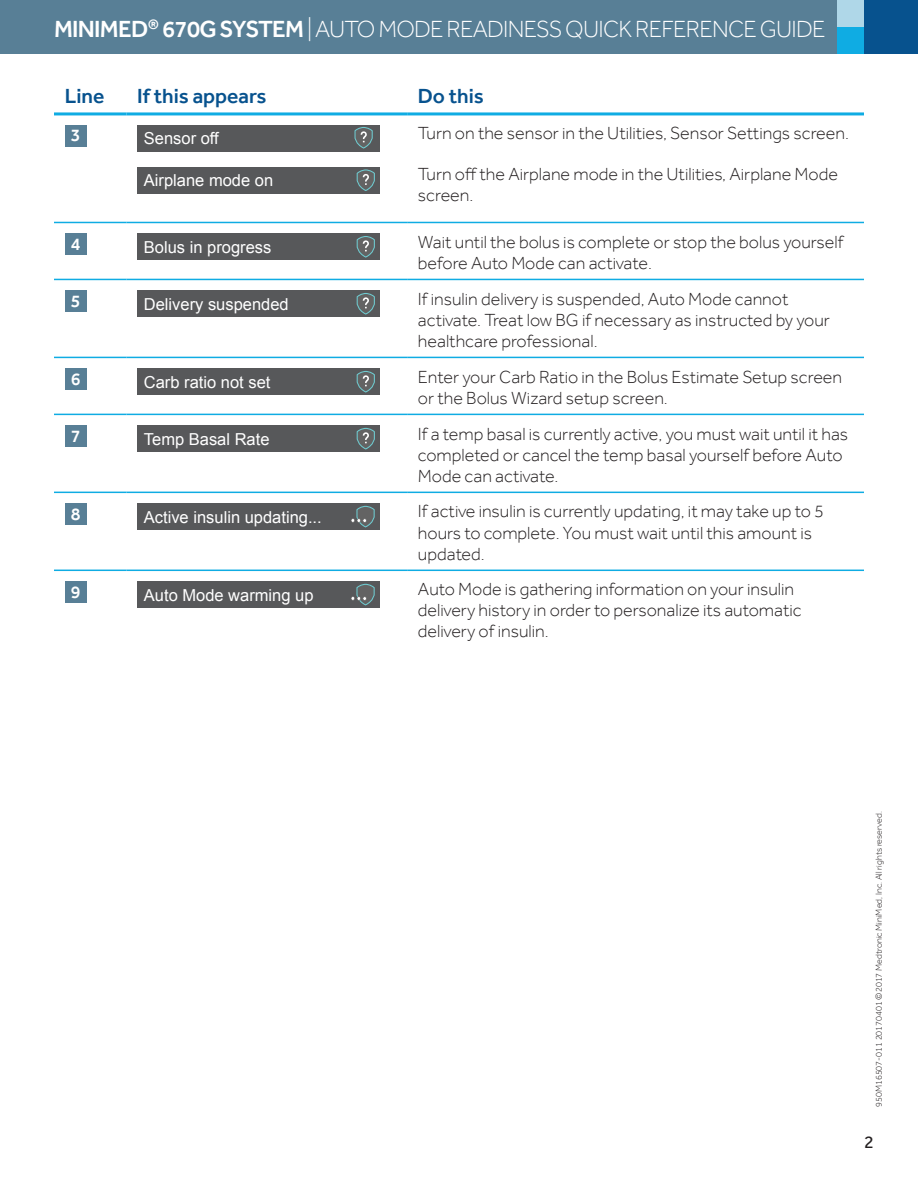
<style>
.page{position:relative;width:918px;height:1188px;background:#fff}
.page>*{position:absolute;margin:0;border:0;box-sizing:border-box;transform-origin:0 0}
.t1{font:300 24px "Effra";letter-spacing:-.03em;color:#fff}
.t2{font:500 21px "Effra";color:#07528e}
.t3{font:300 18px/21px "Effra";color:#231f20}
.t4{font:500 18px "Effra";color:#fff}
.t5{font:18px "Effra";color:#231f20}
.t6{font:16.5px "Arial";color:#fff}
.t7{font:300 9px "Effra";color:#231f20}
.s1{font-weight:500}
</style>
<div class="page">
<div style="left:0;top:0;width:918px;height:54px;background:#587f96"></div>
<div style="left:864px;top:0;width:54px;height:54px;background:#07528e"></div>
<div style="left:837px;top:0;width:27px;height:27px;background:#afd7e8"></div>
<div style="left:837px;top:27px;width:27px;height:27px;background:#0face3"></div>
<svg style="left:54px;top:115px;width:810px;height:488px"></svg>
<hr style="left:54px;top:112px;width:72px;height:3px;background:#0face3">
<hr style="left:126px;top:112px;width:281px;height:3px;background:#0face3">
<hr style="left:407px;top:112px;width:457px;height:3px;background:#0face3">
<hr style="left:54px;top:222px;width:72px;height:1px;background:#0face3">
<hr style="left:126px;top:222px;width:281px;height:1px;background:#0face3">
<hr style="left:407px;top:222px;width:457px;height:1px;background:#0face3">
<hr style="left:54px;top:279px;width:72px;height:1px;background:#0face3">
<hr style="left:126px;top:279px;width:281px;height:1px;background:#0face3">
<hr style="left:407px;top:279px;width:457px;height:1px;background:#0face3">
<hr style="left:54px;top:357px;width:72px;height:1px;background:#0face3">
<hr style="left:126px;top:357px;width:281px;height:1px;background:#0face3">
<hr style="left:407px;top:357px;width:457px;height:1px;background:#0face3">
<hr style="left:54px;top:414px;width:72px;height:1px;background:#0face3">
<hr style="left:126px;top:414px;width:281px;height:1px;background:#0face3">
<hr style="left:407px;top:414px;width:457px;height:1px;background:#0face3">
<hr style="left:54px;top:492px;width:72px;height:1px;background:#0face3">
<hr style="left:126px;top:492px;width:281px;height:1px;background:#0face3">
<hr style="left:407px;top:492px;width:457px;height:1px;background:#0face3">
<hr style="left:54px;top:570px;width:72px;height:1px;background:#0face3">
<hr style="left:126px;top:570px;width:281px;height:1px;background:#0face3">
<hr style="left:407px;top:570px;width:457px;height:1px;background:#0face3">
<div style="left:65px;top:125px;width:21px;height:21px;background:#587f96"></div>
<div style="left:137px;top:125px;width:243px;height:27px;background:#57585a"></div>
<svg style="left:355px;top:127px;width:18px;height:22px"></svg>
<div style="left:137px;top:167px;width:243px;height:27px;background:#57585a"></div>
<svg style="left:357px;top:169px;width:18px;height:22px"></svg>
<div style="left:65px;top:233px;width:21px;height:22px;background:#587f96"></div>
<div style="left:137px;top:233px;width:243px;height:27px;background:#57585a"></div>
<svg style="left:357px;top:236px;width:18px;height:22px"></svg>
<div style="left:65px;top:290px;width:21px;height:22px;background:#587f96"></div>
<div style="left:137px;top:290px;width:243px;height:27px;background:#57585a"></div>
<svg style="left:357px;top:293px;width:18px;height:22px"></svg>
<div style="left:65px;top:368px;width:21px;height:22px;background:#587f96"></div>
<div style="left:137px;top:368px;width:243px;height:27px;background:#57585a"></div>
<svg style="left:357px;top:371px;width:18px;height:22px"></svg>
<div style="left:65px;top:425px;width:21px;height:22px;background:#587f96"></div>
<div style="left:137px;top:425px;width:243px;height:27px;background:#57585a"></div>
<svg style="left:357px;top:428px;width:18px;height:21px"></svg>
<div style="left:65px;top:503px;width:21px;height:22px;background:#587f96"></div>
<div style="left:137px;top:503px;width:243px;height:27px;background:#57585a"></div>
<svg style="left:351px;top:506px;width:24px;height:21px"></svg>
<div style="left:65px;top:581px;width:21px;height:22px;background:#587f96"></div>
<div style="left:137px;top:581px;width:243px;height:27px;background:#57585a"></div>
<svg style="left:351px;top:584px;width:24px;height:21px"></svg>
<h1 class="t1" style="left:54px;top:15px;width:773px"><span class="s1">MINIMED</span><sup>®</sup> <span class="s1">670G SYSTEM</span> | AUTO MODE READINESS QUICK REFERENCE GUIDE</h1>
<p class="t2" style="left:65px;top:84px;width:41px">Line</p>
<p class="t2" style="left:137px;top:84px;width:131px">If this appears</p>
<p class="t2" style="left:418px;top:84px;width:68px">Do this</p>
<p class="t4" style="left:71px;top:124px;width:11px">3</p>
<p class="t6" style="left:144px;top:128px;width:76px">Sensor off</p>
<p class="t6" style="left:144px;top:170px;width:131px">Airplane mode on</p>
<p class="t3" style="left:418px;top:123px;width:433px">Turn on the sensor in the Utilities, Sensor Settings screen.</p>
<p class="t3" style="left:418px;top:164px;width:422px">Turn off the Airplane mode in the Utilities, Airplane Mode screen.</p>
<p class="t4" style="left:71px;top:233px;width:11px">4</p>
<p class="t6" style="left:144px;top:236px;width:129px">Bolus in progress</p>
<p class="t3" style="left:418px;top:231px;width:427px">Wait until the bolus is complete or stop the bolus yourself before Auto Mode can activate.</p>
<p class="t4" style="left:71px;top:290px;width:11px">5</p>
<p class="t6" style="left:144px;top:293px;width:146px">Delivery suspended</p>
<p class="t3" style="left:418px;top:288px;width:414px">If insulin delivery is suspended, Auto Mode cannot activate. Treat low BG if necessary as instructed by your healthcare professional.</p>
<p class="t4" style="left:71px;top:368px;width:11px">6</p>
<p class="t6" style="left:144px;top:371px;width:128px">Carb ratio not set</p>
<p class="t3" style="left:418px;top:366px;width:426px">Enter your Carb Ratio in the Bolus Estimate Setup screen or the Bolus Wizard setup screen.</p>
<p class="t4" style="left:71px;top:425px;width:11px">7</p>
<p class="t6" style="left:144px;top:428px;width:127px">Temp Basal Rate</p>
<p class="t3" style="left:418px;top:423px;width:432px">If a temp basal is currently active, you must wait until it has completed or cancel the temp basal yourself before Auto<br>Mode can activate.</p>
<p class="t4" style="left:71px;top:503px;width:11px">8</p>
<p class="t6" style="left:144px;top:506px;width:179px">Active insulin updating...</p>
<p class="t3" style="left:418px;top:501px;width:408px">If active insulin is currently updating, it may take up to 5 hours to complete. You must wait until this amount is updated.</p>
<p class="t4" style="left:71px;top:581px;width:11px">9</p>
<p class="t6" style="left:144px;top:584px;width:171px">Auto Mode warming up</p>
<p class="t3" style="left:418px;top:579px;width:385px">Auto Mode is gathering information on your insulin delivery history in order to personalize its automatic delivery of insulin.</p>
<p class="t7" style="left:874px;top:1107px;width:297px;rotate:-90deg">950M16507-011 20170401 ©2017 Medtronic MiniMed, Inc. All rights reserved.</p>
<p class="t5" style="left:864px;top:1132px;width:11px">2</p>
</div>
